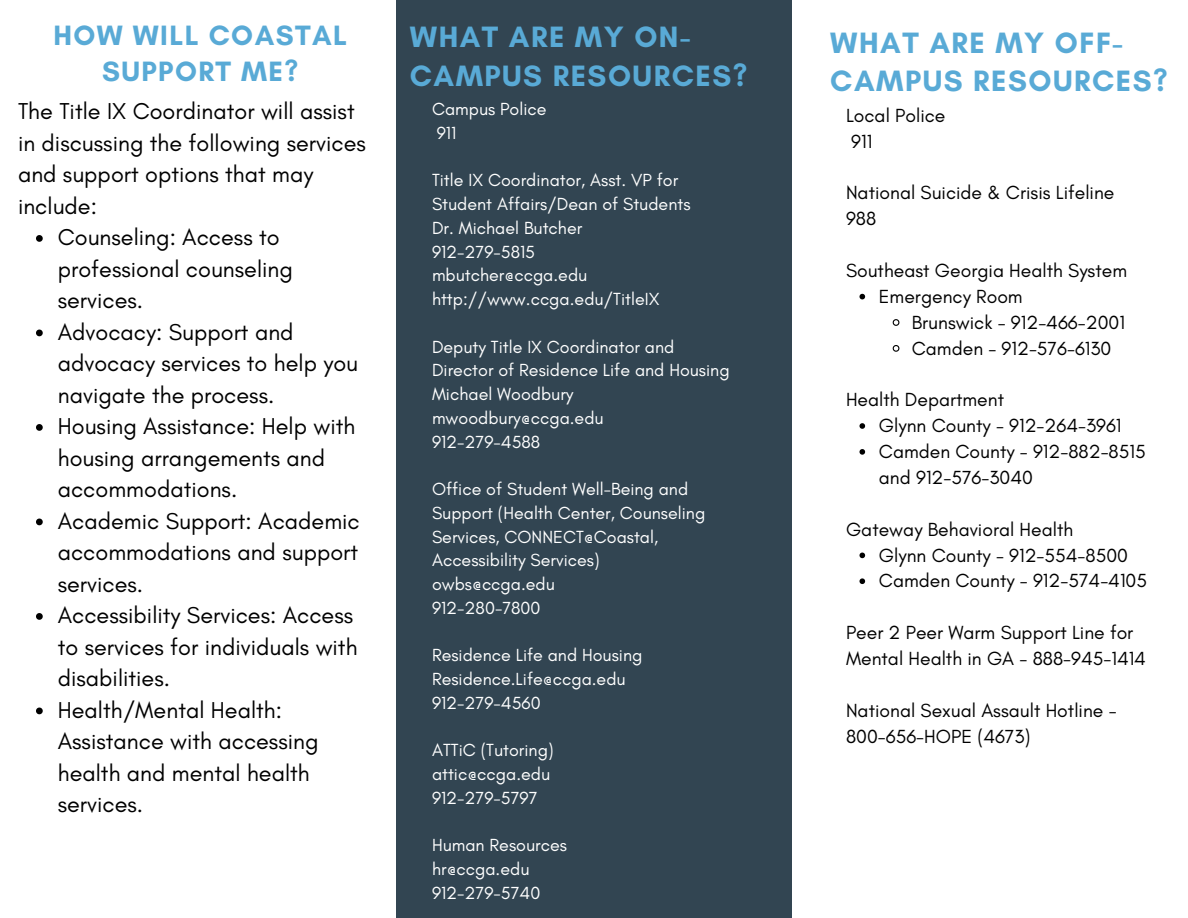
<style>
.page{position:relative;width:1188px;height:918px;background:#fff}
.page>*{position:absolute;margin:0;border:0;box-sizing:border-box;transform-origin:0 0}
.t1{font:700 30px/38.2px "Glacial Indifference";letter-spacing:.05em;color:#59aad6}
.t2{font:700 28.5px/36px "Glacial Indifference";letter-spacing:.05em;color:#59aad6;text-align:center}
.t3{font:23.4px/31.5px "Glacial Indifference";color:#000}
.t4{font:19.35px/25.8px "Glacial Indifference";color:#000}
.t5{font:17.85px/23.7px "Glacial Indifference";color:#fff}
</style>
<div class="page">
<div style="left:396px;top:0;width:396px;height:917px;background:#324552"></div>
<svg style="left:36px;top:235px;width:7px;height:7px"></svg>
<svg style="left:36px;top:330px;width:7px;height:6px"></svg>
<svg style="left:36px;top:424px;width:7px;height:7px"></svg>
<svg style="left:36px;top:519px;width:7px;height:6px"></svg>
<svg style="left:36px;top:613px;width:7px;height:7px"></svg>
<svg style="left:36px;top:708px;width:7px;height:6px"></svg>
<svg style="left:860px;top:294px;width:5px;height:5px"></svg>
<svg style="left:892px;top:319px;width:8px;height:7px"></svg>
<svg style="left:892px;top:345px;width:8px;height:7px"></svg>
<svg style="left:860px;top:423px;width:5px;height:6px"></svg>
<svg style="left:860px;top:449px;width:5px;height:6px"></svg>
<svg style="left:860px;top:553px;width:5px;height:5px"></svg>
<svg style="left:860px;top:578px;width:5px;height:6px"></svg>
<h1 class="t2" style="left:53px;top:17px;width:295px">HOW WILL COASTAL<br>SUPPORT ME?</h1>
<h3 class="t1" style="left:830px;top:23px;width:339px">WHAT ARE MY OFF-<br>CAMPUS RESOURCES?</h3>
<h3 class="t4" style="left:846px;top:102px;width:101px">Local Police<br>911</h3>
<h3 class="t4" style="left:846px;top:180px;width:270px">National Suicide &amp; Crisis Lifeline<br>988</h3>
<p class="t4" style="left:846px;top:257px;width:283px">Southeast Georgia Health System</p>
<p class="t4" style="left:879px;top:283px;width:145px">Emergency Room</p>
<p class="t4" style="left:912px;top:309px;width:215px">Brunswick - 912-466-2001</p>
<h3 class="t4" style="left:912px;top:335px;width:201px">Camden - 912-576-6130</h3>
<p class="t4" style="left:846px;top:387px;width:160px">Health Department</p>
<p class="t4" style="left:879px;top:413px;width:244px">Glynn County - 912-264-3961</p>
<h3 class="t4" style="left:879px;top:438px;width:268px">Camden County - 912-882-8515 and 912-576-3040</h3>
<p class="t4" style="left:846px;top:516px;width:229px">Gateway Behavioral Health</p>
<p class="t4" style="left:879px;top:542px;width:251px">Glynn County - 912-554-8500</p>
<h3 class="t4" style="left:879px;top:568px;width:270px">Camden County - 912-574-4105</h3>
<h3 class="t4" style="left:846px;top:620px;width:302px">Peer 2 Peer Warm Support Line for<br>Mental Health in GA - 888-945-1414</h3>
<p class="t4" style="left:846px;top:697px;width:272px">National Sexual Assault Hotline -<br>800-656-HOPE (4673)</p>
<h1 class="t1" style="left:410px;top:18px;width:339px">WHAT ARE MY ON-<br>CAMPUS RESOURCES?</h1>
<h2 class="t5" style="left:432px;top:97px;width:116px">Campus Police<br>911</h2>
<p class="t5" style="left:432px;top:168px;width:260px">Title IX Coordinator, Asst. VP for<br>Student Affairs/Dean of Students<br>Dr. Michael Butcher<br>912-279-5815 mbutcher@ccga.edu http://www.ccga.edu/TitleIX</p>
<p class="t5" style="left:432px;top:335px;width:299px">Deputy Title IX Coordinator and<br>Director of Residence Life and Housing<br>Michael Woodbury mwoodbury@ccga.edu<br>912-279-4588</p>
<p class="t5" style="left:432px;top:477px;width:275px">Office of Student Well-Being and<br>Support (Health Center, Counseling<br>Services, CONNECT@Coastal,<br>Accessibility Services) owbs@ccga.edu<br>912-280-7800</p>
<p class="t5" style="left:432px;top:643px;width:212px">Residence Life and Housing<br>Residence.Life@ccga.edu<br>912-279-4560</p>
<p class="t5" style="left:432px;top:738px;width:123px">ATTiC (Tutoring) attic@ccga.edu<br>912-279-5797</p>
<p class="t5" style="left:432px;top:833px;width:136px">Human Resources hr@ccga.edu<br>912-279-5740</p>
<h3 class="t3" style="left:18px;top:95px;width:349px">The Title IX Coordinator will assist in discussing the following services and support options that may include:</h3>
<h3 class="t3" style="left:58px;top:221px;width:237px">Counseling: Access to professional counseling services.</h3>
<h3 class="t3" style="left:58px;top:316px;width:302px">Advocacy: Support and advocacy services to help you navigate the process.</h3>
<h3 class="t3" style="left:58px;top:410px;width:299px">Housing Assistance: Help with housing arrangements and accommodations.</h3>
<h3 class="t3" style="left:58px;top:505px;width:303px;text-align:justify">Academic Support: Academic accommodations and support services.</h3>
<h3 class="t3" style="left:58px;top:599px;width:301px">Accessibility Services: Access to services for individuals with disabilities.</h3>
<h3 class="t3" style="left:58px;top:694px;width:262px">Health/Mental Health:<br>Assistance with accessing health and mental health services.</h3>
</div>
